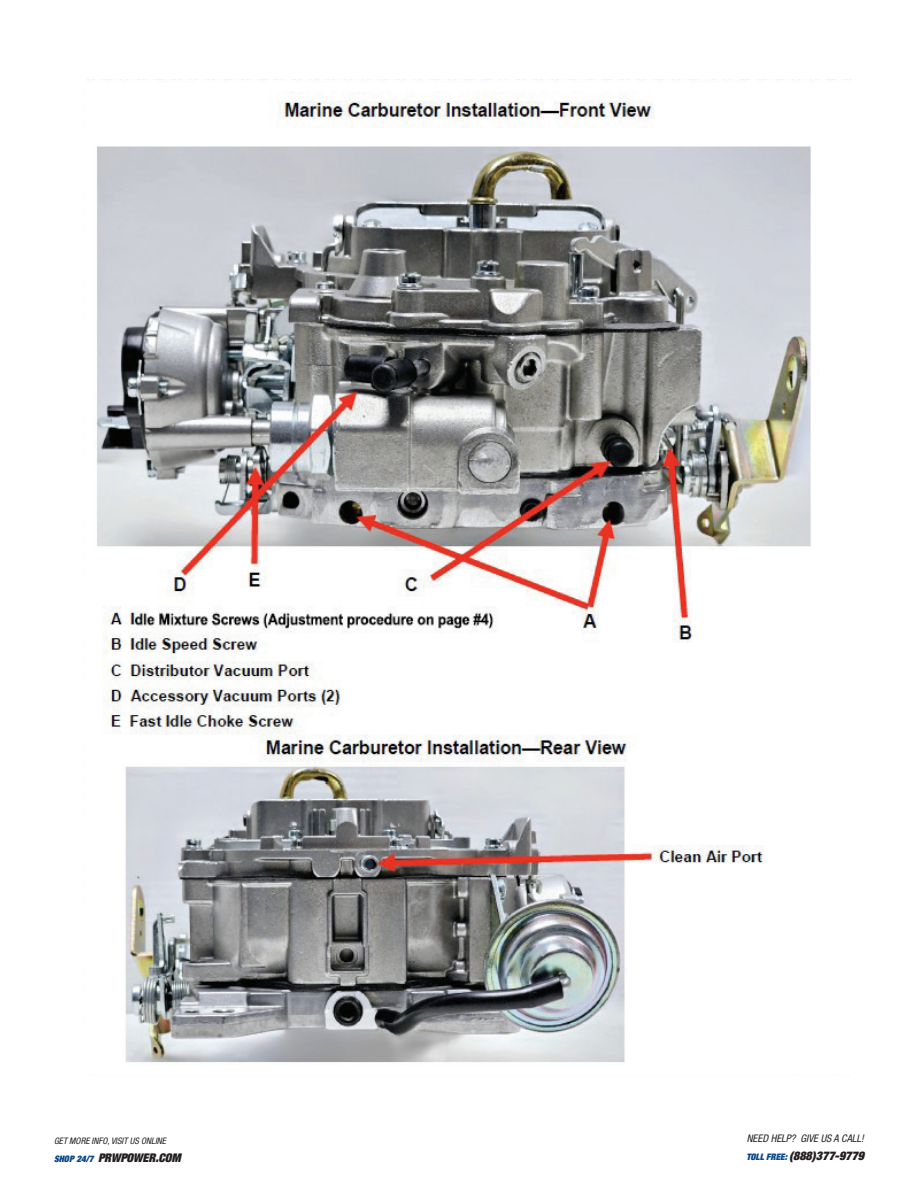
<style>
.page{position:relative;width:918px;height:1188px;background:#fff}
.page>*{position:absolute;margin:0;border:0;box-sizing:border-box;transform-origin:0 0}
.t1{font:italic 900 expanded 12px "Helvetica Neue";color:#231f20}
.t2{font:italic condensed 10.5px "Helvetica Neue";color:#231f20}
.t3{font:italic condensed 9px "Helvetica Neue";color:#231f20}
.s1{font-size:9px;color:#08478d}
</style>
<div class="page">
<img style="left:87px;top:79px;width:764px;height:984px">
<p class="t3" style="left:54px;top:1135px;width:114px">GET MORE INFO, VISIT US ONLINE</p>
<p class="t1" style="left:54px;top:1150px;width:128px"><span class="s1">SHOP 24/7</span> PRWPOWER.COM</p>
<p class="t2" style="left:747px;top:1132px;width:119px">NEED HELP? GIVE US A CALL!</p>
<p class="t1" style="left:746px;top:1148px;width:119px"><span class="s1">TOLL FREE:</span> (888)377-9779</p>
</div>
